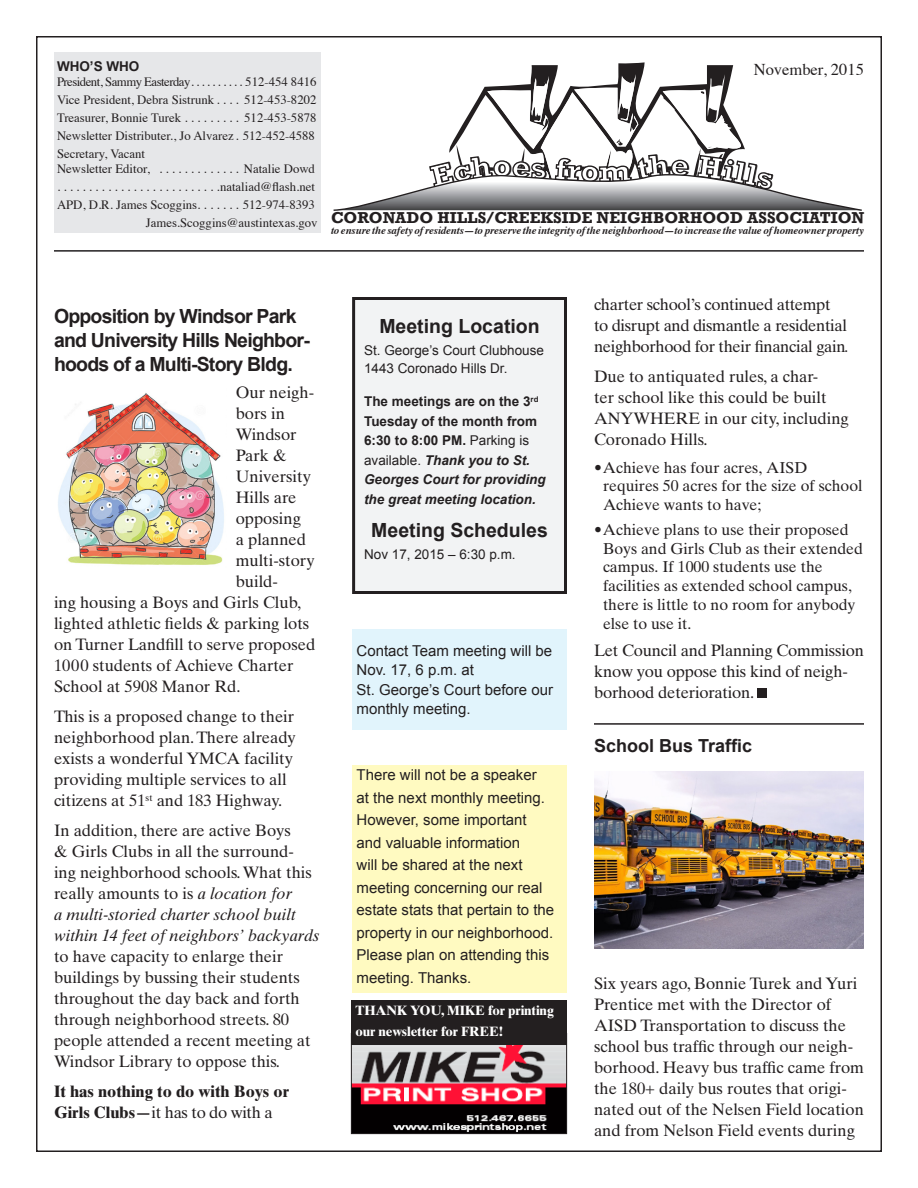
<style>
.page{position:relative;width:918px;height:1188px;background:#fff}
.page>*{position:absolute;margin:0;border:0;box-sizing:border-box;transform-origin:0 0}
.t1{font:700 30.9px "Rockwell";color:#fff;scale:1.05 1}
.Head{font:700 19.5px/24px "Arial";letter-spacing:-.04em;color:#231f20}
.Head_Ad{font:700 19.5px "Arial";color:#231f20}
.Subhead{font:700 18px "Arial";color:#231f20}
.body{font:16.5px/21px "Times Ten LT Std";color:#231f20}
.body-2{font:16.5px/21px "Times Ten LT Std";letter-spacing:-.02em;color:#231f20}
.body-3{font:700 16.5px/21px "Times Ten LT Std";color:#231f20}
.t2{font:16.5px "Times";color:#231f20}
.t3{font:700 16.2px "Rockwell";color:#231f20}
.Bullets{font:15.75px/18.8px "Times Ten LT Std";color:#231f20}
.Body_ad{font:15px/22.5px "Arial";color:#231f20}
.Body_ad-2{font:italic 700 13.5px/19.5px "Arial";color:#231f20}
.Body_ad-3{font:13.5px/18px "Arial";color:#231f20}
.body-4{font:700 13.5px/21px "Times Ten LT Std";letter-spacing:-.01em;color:#fff}
.Head-2{font:700 13.5px "Arial";color:#231f20}
.Who_Who{font:12.75px/15px "Times";color:#231f20}
.Who_Who-2{font:12.75px "Times";letter-spacing:-.04em;color:#231f20}
.t4{font:italic 700 10.8px "Times";letter-spacing:-.01em;color:#231f20}
.s1{font-style:italic}
.s2{font-weight:400}
.s3{font-style:normal}
.s4{font-weight:400;font-style:normal}
</style>
<div class="page">
<hr style="left:54px;top:250px;width:810px;height:2px;background:#231f20">
<div style="left:54px;top:52px;width:267px;height:181px;background:#e6e7e9"></div>
<img style="left:353px;top:1046px;width:212px;height:86px">
<div style="left:351px;top:1033px;width:216px;height:101px;border:1px solid #231f20"></div>
<div style="left:351px;top:1000px;width:216px;height:46px;background:#231f20"></div>
<div style="left:354px;top:298px;width:212px;height:294px;background:#f2f3f4"></div>
<div style="left:352px;top:297px;width:215px;height:297px;border:3px solid #231f20"></div>
<hr style="left:594px;top:723px;width:270px;height:2px;background:#231f20">
<div style="left:757px;top:688px;width:10px;height:10px;background:#231f20"></div>
<img style="left:58px;top:393px;width:166px;height:172px">
<img style="left:595px;top:771px;width:269px;height:177px">
<div style="left:352px;top:765px;width:215px;height:228px;background:#fffac1"></div>
<div style="left:352px;top:629px;width:215px;height:101px;background:#e1f4fc"></div>
<svg style="left:333px;top:64px;width:529px;height:147px"></svg>
<p class="Head-2" style="left:57px;top:58px;width:84px">WHO’S WHO</p>
<p class="Who_Who-2" style="left:57px;top:70px;width:261px">President, Sammy Easterday . . . . . . . . . . 512-454 8416</p>
<p class="Who_Who" style="left:57px;top:92px;width:261px">Vice President, Debra Sistrunk . . . . 512-453-8202</p>
<p class="Who_Who" style="left:57px;top:110px;width:261px">Treasurer, Bonnie Turek . . . . . . . . . 512-453-5878</p>
<p class="Who_Who" style="left:57px;top:128px;width:259px">Newsletter Distributer., Jo Alvarez . 512-452-4588</p>
<p class="Who_Who" style="left:57px;top:146px;width:260px">Secretary, Vacant<br>Newsletter Editor, . . . . . . . . . . . . . Natalie Dowd</p>
<p class="Who_Who" style="left:57px;top:179px;width:260px">..........................nataliad@flash.net</p>
<p class="Who_Who" style="left:57px;top:197px;width:259px">APD, D.R. James Scoggins. . . . . . . 512-974-8393</p>
<p class="Who_Who" style="left:146px;top:215px;width:173px">James.Scoggins@austintexas.gov</p>
<p class="t2" style="left:754px;top:54px;width:112px">November, 2015</p>
<p class="t1" style="left:493px;top:147px;width:19px">o</p>
<p class="t3" style="left:331px;top:208px;width:535px">CORONADO HILLS/CREEKSIDE NEIGHBORHOOD ASSOCIATION</p>
<p class="t4" style="left:331px;top:220px;width:534px">to ensure the safety of residents—to preserve the integrity of the neighborhood—to increase the value of homeowner property</p>
<p class="Head" style="left:54px;top:305px;width:257px">Opposition by Windsor Park and University Hills Neighbor&shy;hoods of a Multi-Story Bldg.</p>
<p class="body" style="left:236px;top:382px;width:80px">Our neigh-</p>
<p class="body" style="left:236px;top:403px;width:51px">bors in</p>
<p class="body" style="left:236px;top:424px;width:62px">Windsor</p>
<p class="body" style="left:236px;top:445px;width:53px">Park &amp;</p>
<p class="body" style="left:236px;top:466px;width:77px">University</p>
<p class="body" style="left:236px;top:487px;width:62px">Hills are</p>
<p class="body" style="left:236px;top:508px;width:67px">opposing</p>
<p class="body" style="left:236px;top:529px;width:72px">a planned</p>
<p class="body" style="left:236px;top:550px;width:80px">multi-story</p>
<p class="body" style="left:236px;top:571px;width:44px">build-</p>
<p class="body" style="left:54px;top:592px;width:249px">ing housing a Boys and Girls Club,</p>
<p class="body" style="left:54px;top:613px;width:257px">lighted athletic fields &amp; parking lots</p>
<p class="body" style="left:54px;top:634px;width:263px">on Turner Landfill to serve proposed</p>
<p class="body" style="left:54px;top:655px;width:241px">1000 students of Achieve Charter</p>
<p class="body" style="left:54px;top:676px;width:188px">School at 5908 Manor Rd.</p>
<p class="body" style="left:54px;top:706px;width:243px">This is a proposed change to their neighborhood plan.There already exists a wonderful YMCA facility providing multiple services to all citizens at 51<sup>st</sup> and 183 Highway.</p>
<p class="body" style="left:54px;top:820px;width:267px">In addition, there are active Boys<br>&amp; Girls Clubs in all the surround&shy;ing neighborhood schools. What this really amounts to is <span class="s1">a location for<br>a multi-storied charter school built within 14 feet of neighbors’ backyards </span>to have capacity to enlarge their buildings by bussing their students throughout the day back and forth through neighborhood streets. 80 people attended a recent meeting at Windsor Library to oppose this.</p>
<p class="body-3" style="left:54px;top:1081px;width:237px">It has nothing to do with Boys or<br>Girls Clubs—<span class="s2">it has to do with a</span></p>
<p class="Head_Ad" style="left:379px;top:313px;width:162px">Meeting Location</p>
<p class="Body_ad-3" style="left:364px;top:342px;width:181px">St. George’s Court Clubhouse<br>1443 Coronado Hills Dr.</p>
<p class="Body_ad-2" style="left:364px;top:392px;width:183px"><span class="s3">The meetings are on the 3</span><sup>rd<br></sup><span class="s3">Tuesday of the month from<br>6:30 to 8:00 PM.</span> <span class="s4">Parking is available.</span> Thank you to St.<br>Georges Court for providing the great meeting location.</p>
<p class="Head_Ad" style="left:371px;top:517px;width:178px">Meeting Schedules</p>
<p class="Body_ad-3" style="left:364px;top:546px;width:153px">Nov 17, 2015 – 6:30 p.m.</p>
<p class="Body_ad" style="left:357px;top:641px;width:198px;line-height:19.5px">Contact Team meeting will be<br>Nov. 17, 6 p.m. at<br>St. George’s Court before our monthly meeting.</p>
<p class="Body_ad" style="left:357px;top:764px;width:199px">There will not be a speaker<br>at the next monthly meeting.<br>However, some important and valuable information<br>will be shared at the next meeting concerning our real estate stats that pertain to the property in our neighborhood.<br>Please plan on attending this meeting. Thanks.</p>
<p class="body-4" style="left:356px;top:999px;width:200px">THANK YOU, MIKE for printing our newsletter for FREE!</p>
<p class="body-2" style="left:594px;top:294px;width:257px">charter school’s continued attempt<br>to disrupt and dismantle a residential neighborhood for their financial gain<span class="s1">.</span></p>
<p class="body" style="left:594px;top:366px;width:256px">Due to antiquated rules, a char-<br>ter school like this could be built<br>ANYWHERE in our city, including<br>Coronado Hills.</p>
<p class="Bullets" style="left:603px;top:458px;width:261px;text-indent:-9px">• Achieve has four acres, AISD requires 50 acres for the size of school<br>Achieve wants to have;</p>
<p class="Bullets" style="left:603px;top:520px;width:261px;text-indent:-9px">• Achieve plans to use their proposed<br>Boys and Girls Club as their extended campus. If 1000 students use the facilities as extended school campus, there is little to no room for anybody else to use it.</p>
<p class="body" style="left:594px;top:639px;width:271px">Let Council and Planning Commission know you oppose this kind of neigh&shy;borhood deterioration.</p>
<p class="Subhead" style="left:594px;top:733px;width:160px">School Bus Traffic</p>
<p class="body" style="left:594px;top:972px;width:271px">Six years ago, Bonnie Turek and Yuri Prentice met with the Director of AISD Transportation to discuss the school bus traffic through our neigh&shy;borhood. Heavy bus traffic came from the 180+ daily bus routes that origi&shy;nated out of the Nelsen Field location and from Nelson Field events during</p>
</div>
